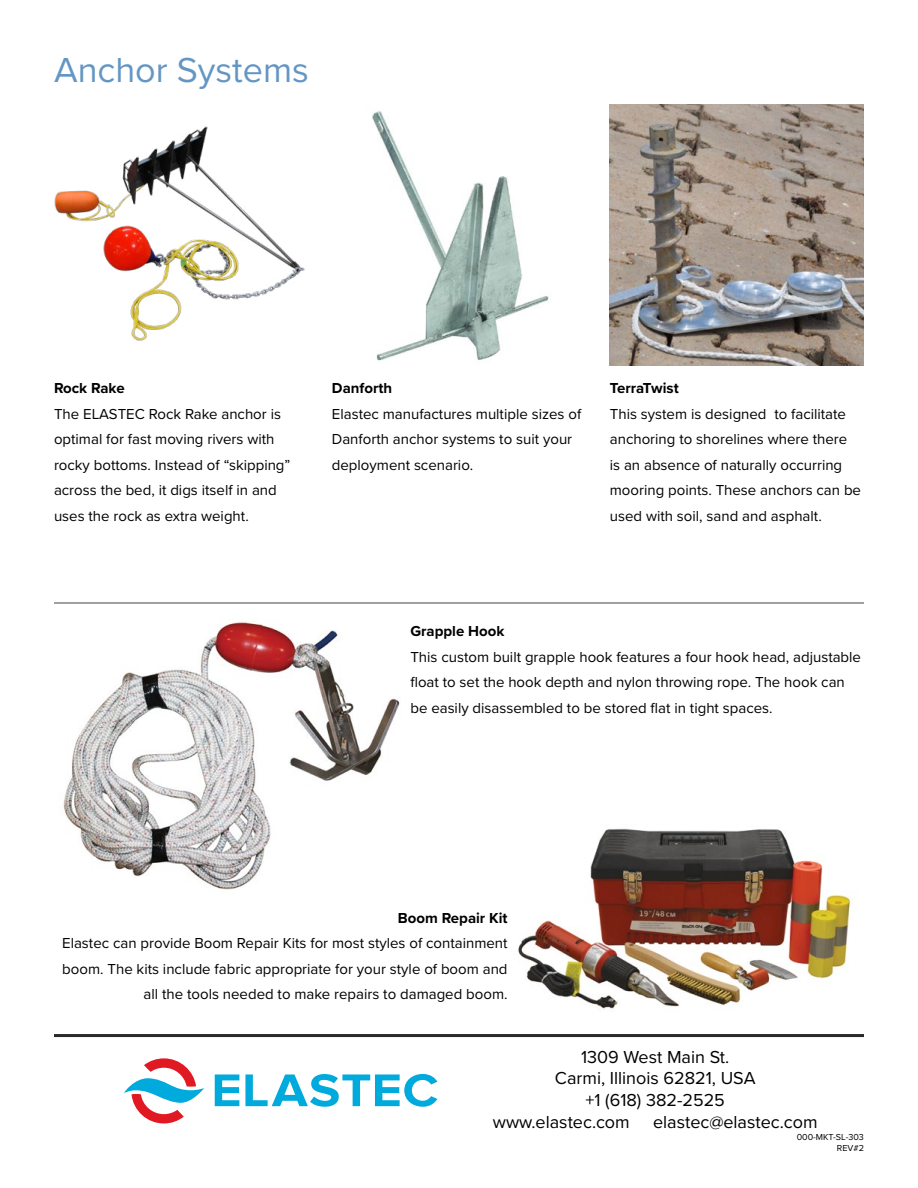
<style>
.page{position:relative;width:918px;height:1188px;background:#fff}
.page>*{position:absolute;margin:0;border:0;box-sizing:border-box;transform-origin:0 0}
.t1{font:36px "Proxima Nova";color:#6496c4}
.t2{font:18px "Proxima Nova";color:#000}
.t3{font:15px/25.5px "Proxima Nova";color:#000}
.t4{font:700 15px "Proxima Nova";color:#000}
.t5{font:9px/10.8px "Proxima Nova";color:#000;text-align:right}
</style>
<div class="page">
<svg style="left:215px;top:1074px;width:24px;height:32px"></svg>
<svg style="left:245px;top:1074px;width:192px;height:33px"></svg>
<svg style="left:124px;top:1058px;width:80px;height:65px"></svg>
<hr style="left:54px;top:1034px;width:810px;height:3px;background:#292929">
<img style="left:518px;top:828px;width:333px;height:183px">
<img style="left:63px;top:622px;width:337px;height:268px">
<hr style="left:54px;top:602px;width:810px;height:2px;background:#000">
<img style="left:54px;top:126px;width:251px;height:215px">
<img style="left:372px;top:111px;width:177px;height:250px">
<img style="left:610px;top:104px;width:254px;height:261px">
<h1 class="t1" style="left:54px;top:44px;width:256px">Anchor Systems</h1>
<p class="t4" style="left:54px;top:377px;width:72px">Rock Rake</p>
<p class="t3" style="left:54px;top:400px;width:238px">The ELASTEC Rock Rake anchor is optimal for fast moving rivers with rocky bottoms. Instead of “skipping” across the bed, it digs itself in and uses the rock as extra weight.</p>
<p class="t4" style="left:332px;top:377px;width:62px">Danforth</p>
<p class="t3" style="left:332px;top:400px;width:251px">Elastec manufactures multiple sizes of<br>Danforth anchor systems to suit your deployment scenario.</p>
<p class="t4" style="left:610px;top:377px;width:70px">TerraTwist</p>
<p class="t3" style="left:610px;top:400px;width:253px">This system is designed to facilitate anchoring to shorelines where there is an absence of naturally occurring mooring points. These anchors can be used with soil, sand and asphalt.</p>
<p class="t4" style="left:410px;top:620px;width:96px">Grapple Hook</p>
<p class="t3" style="left:410px;top:643px;width:452px">This custom built grapple hook features a four hook head, adjustable float to set the hook depth and nylon throwing rope. The hook can be easily disassembled to be stored flat in tight spaces.</p>
<p class="t4" style="left:398px;top:907px;width:111px">Boom Repair Kit</p>
<p class="t3" style="left:62px;top:930px;width:447px;text-align:right">Elastec can provide Boom Repair Kits for most styles of containment boom. The kits include fabric appropriate for your style of boom and all the tools needed to make repairs to damaged boom.</p>
<p class="t2" style="left:581px;top:1043px;width:150px">1309 West Main St.</p>
<p class="t2" style="left:555px;top:1065px;width:202px">Carmi, Illinois 62821, USA</p>
<p class="t2" style="left:586px;top:1087px;width:141px">+1 (618) 382-2525</p>
<p class="t2" style="left:493px;top:1108px;width:138px">www.elastec.com</p>
<p class="t2" style="left:653px;top:1108px;width:166px">elastec@elastec.com</p>
<p class="t5" style="left:797px;top:1132px;width:69px">000-MKT-SL-303<br>REV#2</p>
</div>
